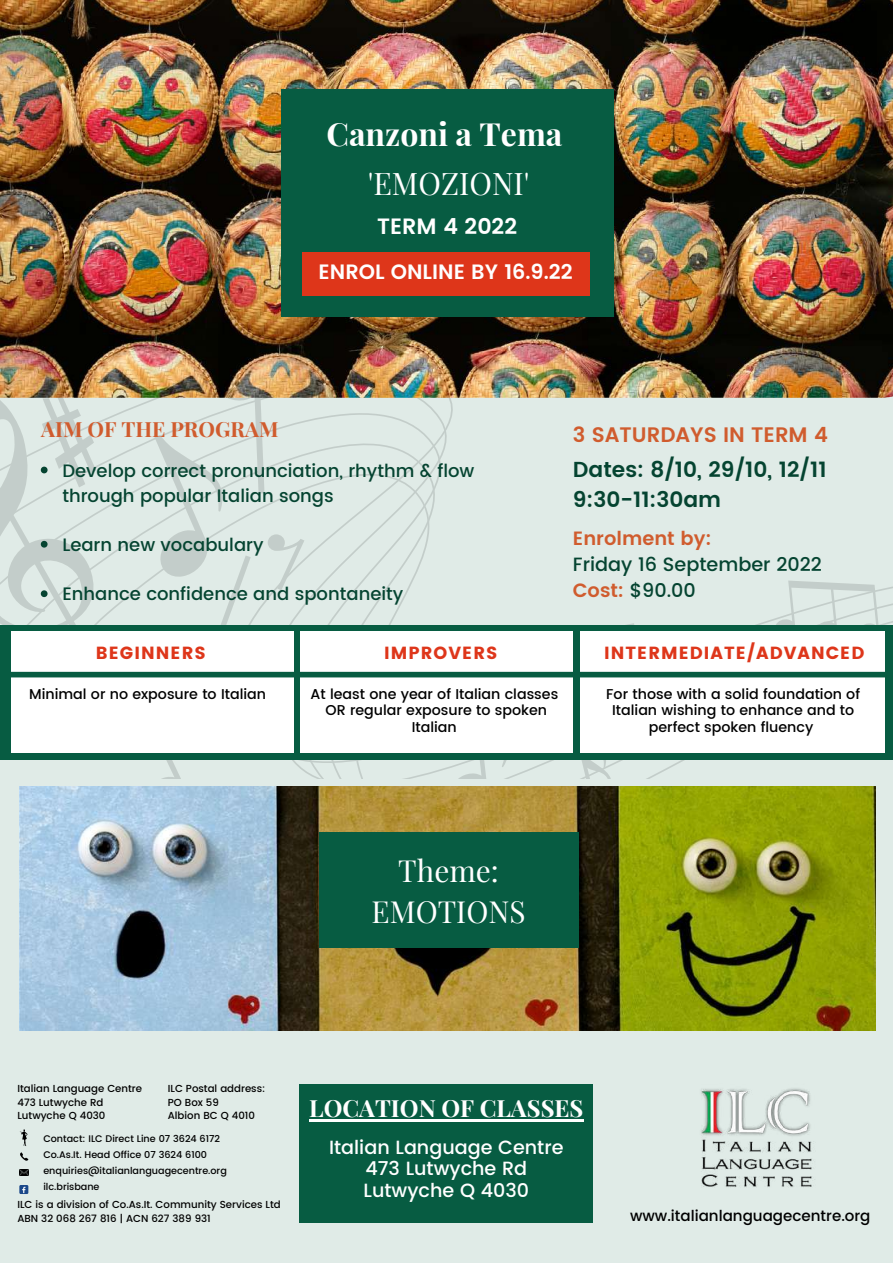
<style>
.page{position:relative;width:893px;height:1264px;background:#fff}
.page>*{position:absolute;margin:0;border:0;box-sizing:border-box;transform-origin:0 0}
.t1{font:700 31.95px "Playfair Display";color:#fff}
.t2{font:30.45px "Playfair Display";color:#fff}
.t3{font:29.85px/41.7px "Playfair Display";color:#fff;text-align:center}
.t4{font:700 23.7px "Playfair Display";color:#fff}
.t5{font:600 22.2px "Poppins";color:#fff}
.t6{font:600 21.6px/29.8px "Poppins";color:#054431}
.t7{font:600 21px "Poppins";color:#d05c2e}
.t8{font:700 21px "Playfair Display";color:#d05c2e}
.t9{font:600 20.7px "Poppins";color:#fff}
.t10{font:500 19.2px/21.3px "Poppins";color:#fff;text-align:center}
.t11{font:500 19.2px/25.8px "Poppins";color:#054431}
.t12{font:600 19.2px "Poppins";color:#d05c2e}
.t13{font:500 18px/24.8px "Poppins";color:#054431}
.t14{font:17.55px "Poppins";letter-spacing:.06em;color:#de361a}
.t15{font:500 15.15px "Poppins";color:#000}
.t16{font:500 14.25px/16.8px "Poppins";color:#000;text-align:center}
.t17{font:500 10.2px/13.5px "Poppins";color:#000}
.t18{font:500 9.6px/16px "Poppins";color:#000}
.s1{font-weight:600;color:#d05c2e}
</style>
<div class="page">
<div style="left:0;top:0;width:892px;height:1262px;background:#e0ebe7"></div>
<svg style="left:103px;top:470px;width:789px;height:309px"></svg>
<svg style="left:563px;top:760px;width:49px;height:19px"></svg>
<svg style="left:554px;top:623px;width:91px;height:2px"></svg>
<svg style="left:136px;top:760px;width:61px;height:19px"></svg>
<svg style="left:154px;top:398px;width:276px;height:227px"></svg>
<svg style="left:448px;top:760px;width:65px;height:19px"></svg>
<svg style="left:717px;top:580px;width:162px;height:45px"></svg>
<div style="left:0;top:625px;width:892px;height:135px;background:#075c42"></div>
<div style="left:579px;top:631px;width:305px;height:122px;background:#fff"></div>
<div style="left:11px;top:631px;width:282px;height:122px;background:#fff"></div>
<div style="left:300px;top:631px;width:272px;height:122px;background:#fff"></div>
<div style="left:5px;top:672px;width:887px;height:5px;background:#075c42"></div>
<img style="left:0;top:0;width:892px;height:398px">
<div style="left:281px;top:89px;width:332px;height:227px;background:#075c42"></div>
<div style="left:302px;top:252px;width:287px;height:43px;background:#de361a"></div>
<img style="left:701px;top:1088px;width:111px;height:99px">
<div style="left:299px;top:1083px;width:294px;height:139px;background:#075c42"></div>
<hr style="left:309px;top:1119px;width:274px;height:2px;background:#fff">
<svg style="left:19px;top:1184px;width:9px;height:9px"></svg>
<svg style="left:22px;top:1186px;width:3px;height:7px"></svg>
<svg style="left:20px;top:1169px;width:9px;height:6px"></svg>
<svg style="left:20px;top:1152px;width:8px;height:9px"></svg>
<svg style="left:20px;top:1129px;width:8px;height:17px"></svg>
<img style="left:19px;top:786px;width:856px;height:244px">
<div style="left:318px;top:832px;width:260px;height:116px;background:#075c42"></div>
<svg style="left:0;top:393px;width:103px;height:285px"></svg>
<h1 class="t1" style="left:326px;top:112px;width:237px">Canzoni a Tema</h1>
<h2 class="t2" style="left:367px;top:162px;width:163px">'EMOZIONI'</h2>
<h3 class="t5" style="left:377px;top:213px;width:141px">TERM 4 2022</h3>
<h3 class="t9" style="left:318px;top:260px;width:256px">ENROL ONLINE BY 16.9.22</h3>
<h3 class="t8" style="left:41px;top:414px;width:239px">AIM OF THE PROGRAM</h3>
<p class="t13" style="left:62px;top:458px;width:413px">Develop correct pronunciation, rhythm &amp; flow through popular Italian songs</p>
<p class="t13" style="left:62px;top:532px;width:203px">Learn new vocabulary</p>
<p class="t13" style="left:62px;top:582px;width:342px">Enhance confidence and spontaneity</p>
<h3 class="t7" style="left:572px;top:422px;width:256px">3 SATURDAYS IN TERM 4</h3>
<h3 class="t6" style="left:572px;top:455px;width:255px">Dates: 8/10, 29/10, 12/11<br>9:30-11:30am</h3>
<h3 class="t12" style="left:572px;top:527px;width:140px">Enrolment by:</h3>
<h3 class="t11" style="left:572px;top:551px;width:251px">Friday 16 September 2022<br><span class="s1">Cost:</span> $90.00</h3>
<p class="t14" style="left:96px;top:642px;width:111px">BEGINNERS</p>
<p class="t14" style="left:604px;top:642px;width:262px">INTERMEDIATE/ADVANCED</p>
<p class="t14" style="left:384px;top:642px;width:115px">IMPROVERS</p>
<p class="t16" style="left:29px;top:685px;width:238px">Minimal or no exposure to Italian</p>
<p class="t16" style="left:310px;top:685px;width:249px">At least one year of Italian classes<br>OR regular exposure to spoken<br>Italian</p>
<h3 class="t3" style="left:371px;top:848px;width:155px">Theme:<br>EMOTIONS</h3>
<p class="t16" style="left:606px;top:685px;width:255px">For those with a solid foundation of<br>Italian wishing to enhance and to perfect spoken fluency</p>
<p class="t17" style="left:17px;top:1081px;width:126px">Italian Language Centre<br>473 Lutwyche Rd<br>Lutwyche Q 4030</p>
<p class="t17" style="left:168px;top:1081px;width:99px">ILC Postal address:<br>PO Box 59<br>Albion BC Q 4010</p>
<p class="t18" style="left:43px;top:1130px;width:185px">Contact: ILC Direct Line 07 3624 6172<br>Co.As.It. Head Office 07 3624 6100 enquiries@italianlanguagecentre.org ilc.brisbane</p>
<p class="t17" style="left:17px;top:1197px;width:265px">ILC is a division of Co.As.It. Community Services Ltd<br>ABN 32 068 267 816 | ACN 627 389 931</p>
<h3 class="t4" style="left:309px;top:1091px;width:275px">LOCATION OF CLASSES</h3>
<h3 class="t10" style="left:329px;top:1136px;width:236px">Italian Language Centre<br>473 Lutwyche Rd<br>Lutwyche Q 4030</h3>
<p class="t15" style="left:630px;top:1206px;width:242px">www.italianlanguagecentre.org</p>
</div>
